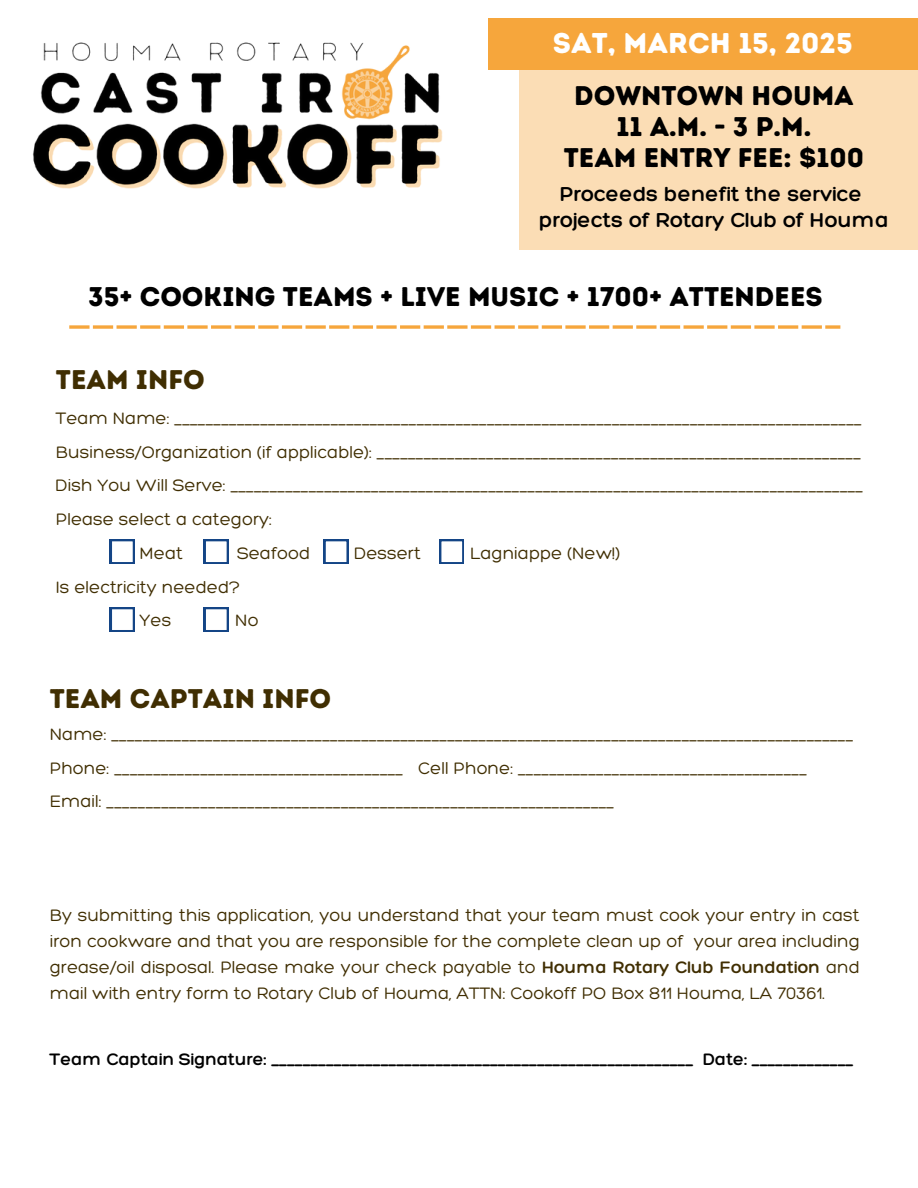
<style>
.page{position:relative;width:918px;height:1188px;background:#fff}
.page>*{position:absolute;margin:0;border:0;box-sizing:border-box;transform-origin:0 0}
.t1{font:28.65px "Intro Rust Base";color:#fff}
.t2{font:27px/31px "Intro Rust Base";color:#000;text-align:center}
.t3{font:27px "Intro Rust Base";color:#402e02}
.t4{font:300 21.9px "Hero";color:#000}
.t5{font:300 18px/25.8px "Hero";color:#402e02;text-align:justify}
.t6{font:300 18px "Hero";color:#000}
.s1{font-style:inherit}
</style>
<div class="page">
<div style="left:488px;top:18px;width:430px;height:52px;background:#f6a63c"></div>
<div style="left:519px;top:70px;width:399px;height:180px;background:#fbddb5"></div>
<svg style="left:69px;top:325px;width:21px;height:4px"></svg>
<svg style="left:93px;top:325px;width:20px;height:4px"></svg>
<svg style="left:117px;top:325px;width:20px;height:4px"></svg>
<svg style="left:140px;top:325px;width:20px;height:4px"></svg>
<svg style="left:164px;top:325px;width:20px;height:4px"></svg>
<svg style="left:187px;top:325px;width:21px;height:4px"></svg>
<svg style="left:211px;top:325px;width:20px;height:4px"></svg>
<svg style="left:235px;top:325px;width:20px;height:4px"></svg>
<svg style="left:258px;top:325px;width:21px;height:4px"></svg>
<svg style="left:282px;top:325px;width:20px;height:4px"></svg>
<svg style="left:306px;top:325px;width:20px;height:4px"></svg>
<svg style="left:329px;top:325px;width:20px;height:4px"></svg>
<svg style="left:353px;top:325px;width:20px;height:4px"></svg>
<svg style="left:376px;top:325px;width:21px;height:4px"></svg>
<svg style="left:400px;top:325px;width:20px;height:4px"></svg>
<svg style="left:424px;top:325px;width:20px;height:4px"></svg>
<svg style="left:447px;top:325px;width:21px;height:4px"></svg>
<svg style="left:471px;top:325px;width:20px;height:4px"></svg>
<svg style="left:495px;top:325px;width:20px;height:4px"></svg>
<svg style="left:518px;top:325px;width:20px;height:4px"></svg>
<svg style="left:542px;top:325px;width:20px;height:4px"></svg>
<svg style="left:565px;top:325px;width:21px;height:4px"></svg>
<svg style="left:589px;top:325px;width:20px;height:4px"></svg>
<svg style="left:613px;top:325px;width:20px;height:4px"></svg>
<svg style="left:636px;top:325px;width:21px;height:4px"></svg>
<svg style="left:660px;top:325px;width:20px;height:4px"></svg>
<svg style="left:684px;top:325px;width:20px;height:4px"></svg>
<svg style="left:707px;top:325px;width:20px;height:4px"></svg>
<svg style="left:731px;top:325px;width:20px;height:4px"></svg>
<svg style="left:754px;top:325px;width:21px;height:4px"></svg>
<svg style="left:778px;top:325px;width:20px;height:4px"></svg>
<svg style="left:802px;top:325px;width:20px;height:4px"></svg>
<svg style="left:825px;top:325px;width:15px;height:4px"></svg>
<svg style="left:110px;top:539px;width:25px;height:25px"></svg>
<svg style="left:204px;top:539px;width:24px;height:25px"></svg>
<svg style="left:324px;top:539px;width:24px;height:25px"></svg>
<svg style="left:110px;top:607px;width:25px;height:25px"></svg>
<svg style="left:204px;top:607px;width:24px;height:25px"></svg>
<img style="left:33px;top:42px;width:410px;height:147px">
<svg style="left:439px;top:539px;width:25px;height:25px"></svg>
<p class="t1" style="left:553px;top:25px;width:301px">SAT, MARCH 15, 2025</p>
<p class="t2" style="left:564px;top:80px;width:302px">DOWNTOWN HOUMA<br>11 A.M. - 3 P.M.<br>TEAM ENTRY FEE: $100</p>
<h1 class="t4" style="left:560px;top:180px;width:304px">Proceeds benefit the service</h1>
<p class="t4" style="left:539px;top:206px;width:351px">projects of Rotary Club of Houma</p>
<p class="t2" style="left:88px;top:281px;width:736px">35+ COOKING TEAMS + LIVE MUSIC + 1700+ ATTENDEES</p>
<p class="t3" style="left:56px;top:363px;width:150px">TEAM INFO</p>
<p class="t5" style="left:56px;top:405px;width:808px">Team Name: ________________________________________________________________________________________</p>
<p class="t5" style="left:56px;top:438px;width:807px">Business/Organization (if applicable): ______________________________________________________________</p>
<h2 class="t5" style="left:56px;top:472px;width:809px">Dish You Will Serve: _________________________________________________________________________________</h2>
<p class="t5" style="left:56px;top:506px;width:218px">Please select a category:</p>
<h2 class="t5" style="left:139px;top:540px;width:45px">Meat</h2>
<h2 class="t5" style="left:237px;top:540px;width:75px">Seafood</h2>
<h2 class="t5" style="left:355px;top:540px;width:68px">Dessert</h2>
<h2 class="t5" style="left:470px;top:540px;width:152px">Lagniappe (New!)</h2>
<h3 class="t5" style="left:56px;top:573px;width:186px">Is electricity needed?</h3>
<p class="t5" style="left:139px;top:607px;width:33px">Yes</p>
<p class="t5" style="left:235px;top:607px;width:25px">No</p>
<p class="t3" style="left:50px;top:683px;width:283px">TEAM CAPTAIN INFO</p>
<p class="t5" style="left:50px;top:721px;width:805px">Name: _______________________________________________________________________________________________</p>
<p class="t5" style="left:50px;top:754px;width:759px">Phone: _____________________________________ Cell Phone: _____________________________________</p>
<p class="t5" style="left:50px;top:788px;width:566px">Email: _________________________________________________________________</p>
<p class="t5" style="left:50px;top:902px;width:812px">By submitting this application, you understand that your team must cook your entry in cast iron cookware and that you are responsible for the complete clean up of your area including grease/oil disposal. Please make your check payable to <span class="s1">Houma Rotary Club Foundation</span> and mail with entry form to Rotary Club of Houma, ATTN: Cookoff PO Box 811 Houma, LA 70361.</p>
<h2 class="t6" style="left:50px;top:1048px;width:805px">Team Captain Signature: ______________________________________________________ Date: _____________</h2>
</div>
